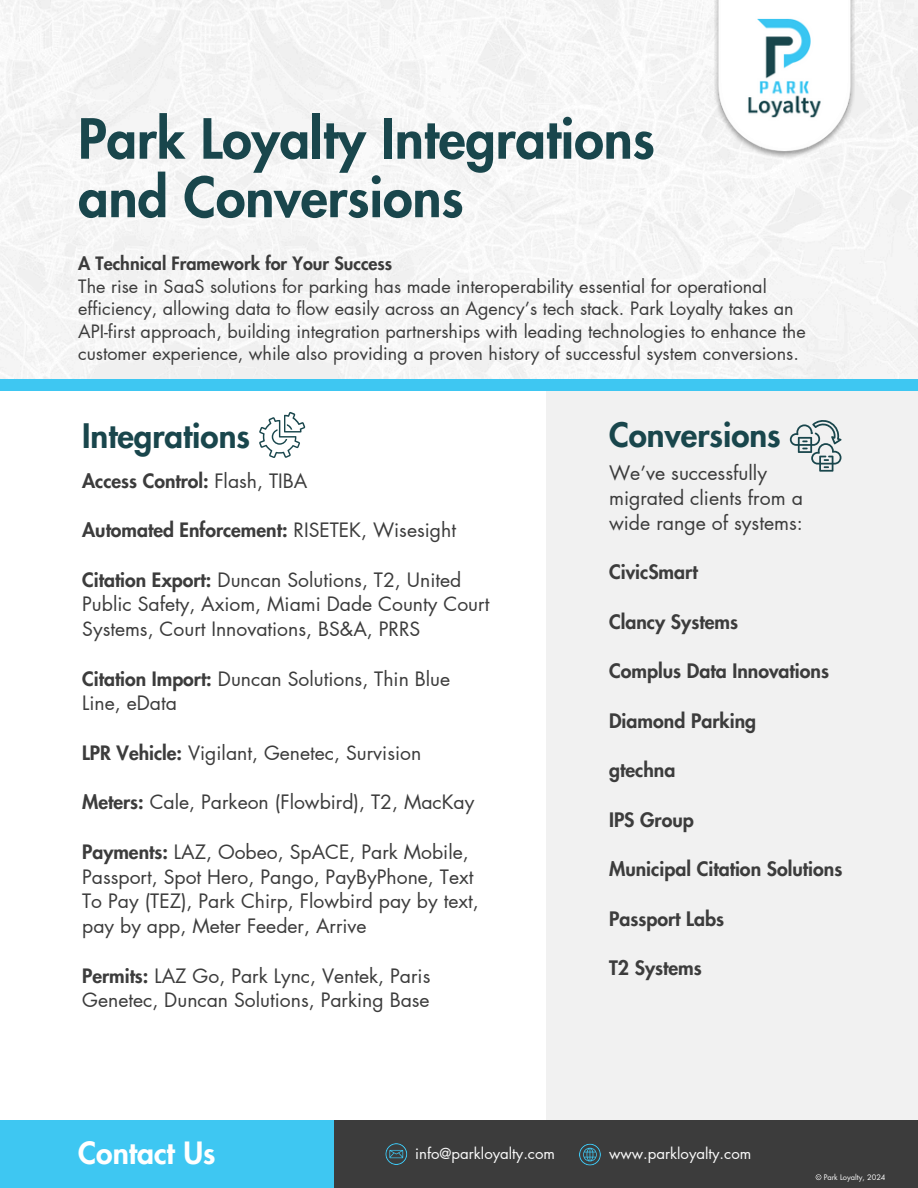
<style>
.page{position:relative;width:918px;height:1188px;background:#fff}
.page>*{position:absolute;margin:0;border:0;box-sizing:border-box;transform-origin:0 0}
.t1{font:800 53.85px/58.5px "Futura LT Pro";color:#19464c}
.t2{font:800 33px "Futura LT Pro";color:#19464c}
.t3{font:800 30px "Futura LT Pro";color:#fff}
.t4{font:800 19.5px "Futura LT Pro";color:#3c3c3c}
.t5{font:19.5px/24.8px "Futura LT Pro";color:#3c3c3c}
.t6{font:19.35px/24.8px "Futura LT Pro";color:#3c3c3c}
.t7{font:800 19.35px "Futura LT Pro";color:#3c3c3c}
.t8{font:18px/22.5px "Futura LT Pro";color:#3c3c3c}
.t9{font:15px "Futura LT Pro";color:#fafafa}
.t10{font:7.5px "Futura LT Pro";color:#fafafa}
.s1{font-weight:800}
.s2{font-weight:400}
</style>
<div class="page">
<div style="left:546px;top:0;width:372px;height:1188px;background:#f1f1f1"></div>
<div style="left:234px;top:1120px;width:684px;height:68px;background:#3c3c3c"></div>
<div style="left:0;top:1120px;width:333px;height:68px;background:#3ec7f2"></div>
<div style="left:0;top:0;width:918px;height:390px;background:#3ec7f2"></div>
<div style="left:0;top:0;width:918px;height:379px;background:#f5f5f5"></div>
<img style="left:714px;top:0;width:141px;height:161px">
<svg style="left:385px;top:1143px;width:22px;height:22px"></svg>
<svg style="left:579px;top:1144px;width:22px;height:22px"></svg>
<svg style="left:816px;top:1174px;width:5px;height:6px"></svg>
<svg style="left:259px;top:412px;width:46px;height:46px"></svg>
<svg style="left:790px;top:420px;width:52px;height:52px"></svg>
<h2 class="t1" style="left:78px;top:112px;width:578px">Park Loyalty Integrations and Conversions</h2>
<h3 class="t8" style="left:78px;top:253px;width:729px"><span class="s1">A Technical Framework for Your Success<br></span>The rise in SaaS solutions for parking has made interoperability essential for operational efficiency, allowing data to flow easily across an Agency’s tech stack. Park Loyalty takes an API-first approach, building integration partnerships with leading technologies to enhance the customer experience, while also providing a proven history of successful system conversions.</h3>
<h3 class="t2" style="left:82px;top:420px;width:169px">Integrations</h3>
<h2 class="t7" style="left:82px;top:472px;width:227px">Access Control: <span class="s2">Flash, TIBA</span></h2>
<p class="t7" style="left:82px;top:521px;width:375px">Automated Enforcement: <span class="s2">RISETEK, Wisesight</span></p>
<h4 class="t6" style="left:82px;top:568px;width:409px"><span class="s1">Citation Export:</span> Duncan Solutions, T2, United<br>Public Safety, Axiom, Miami Dade County Court<br>Systems, Court Innovations, BS&amp;A, PRRS</h4>
<h3 class="t6" style="left:82px;top:667px;width:370px"><span class="s1">Citation Import:</span> Duncan Solutions, Thin Blue<br>Line, eData</h3>
<h3 class="t6" style="left:82px;top:741px;width:341px"><span class="s1">LPR Vehicle:</span> Vigilant, Genetec, Survision</h3>
<h3 class="t6" style="left:82px;top:791px;width:394px"><span class="s1">Meters:</span> Cale, Parkeon (Flowbird), T2, MacKay</h3>
<h3 class="t6" style="left:82px;top:840px;width:398px"><span class="s1">Payments:</span> LAZ, Oobeo, SpACE, Park Mobile, Passport, Spot Hero, Pango, PayByPhone, Text To Pay (TEZ), Park Chirp, Flowbird pay by text, pay by app, Meter Feeder, Arrive</h3>
<h3 class="t6" style="left:82px;top:964px;width:350px"><span class="s1">Permits:</span> LAZ Go, Park Lync, Ventek, Paris<br>Genetec, Duncan Solutions, Parking Base</h3>
<h4 class="t2" style="left:609px;top:420px;width:173px">Conversions</h4>
<h3 class="t5" style="left:609px;top:462px;width:195px">We’ve successfully migrated clients from a wide range of systems:</h3>
<p class="t4" style="left:609px;top:563px;width:90px">CivicSmart</p>
<h2 class="t4" style="left:609px;top:613px;width:131px">Clancy Systems</h2>
<h4 class="t4" style="left:609px;top:662px;width:222px">Complus Data Innovations</h4>
<h4 class="t4" style="left:609px;top:712px;width:149px">Diamond Parking</h4>
<h4 class="t4" style="left:609px;top:761px;width:68px">gtechna</h4>
<h4 class="t4" style="left:609px;top:811px;width:86px">IPS Group</h4>
<h4 class="t4" style="left:609px;top:860px;width:235px">Municipal Citation Solutions</h4>
<h4 class="t4" style="left:609px;top:910px;width:116px">Passport Labs</h4>
<h4 class="t4" style="left:609px;top:959px;width:94px">T2 Systems</h4>
<h4 class="t3" style="left:78px;top:1139px;width:139px">Contact Us</h4>
<h1 class="t9" style="left:415px;top:1146px;width:141px">info@parkloyalty.com</h1>
<p class="t9" style="left:609px;top:1146px;width:144px">www.parkloyalty.com</p>
<h3 class="t10" style="left:824px;top:1173px;width:63px">Park Loyalty, 2024</h3>
</div>
